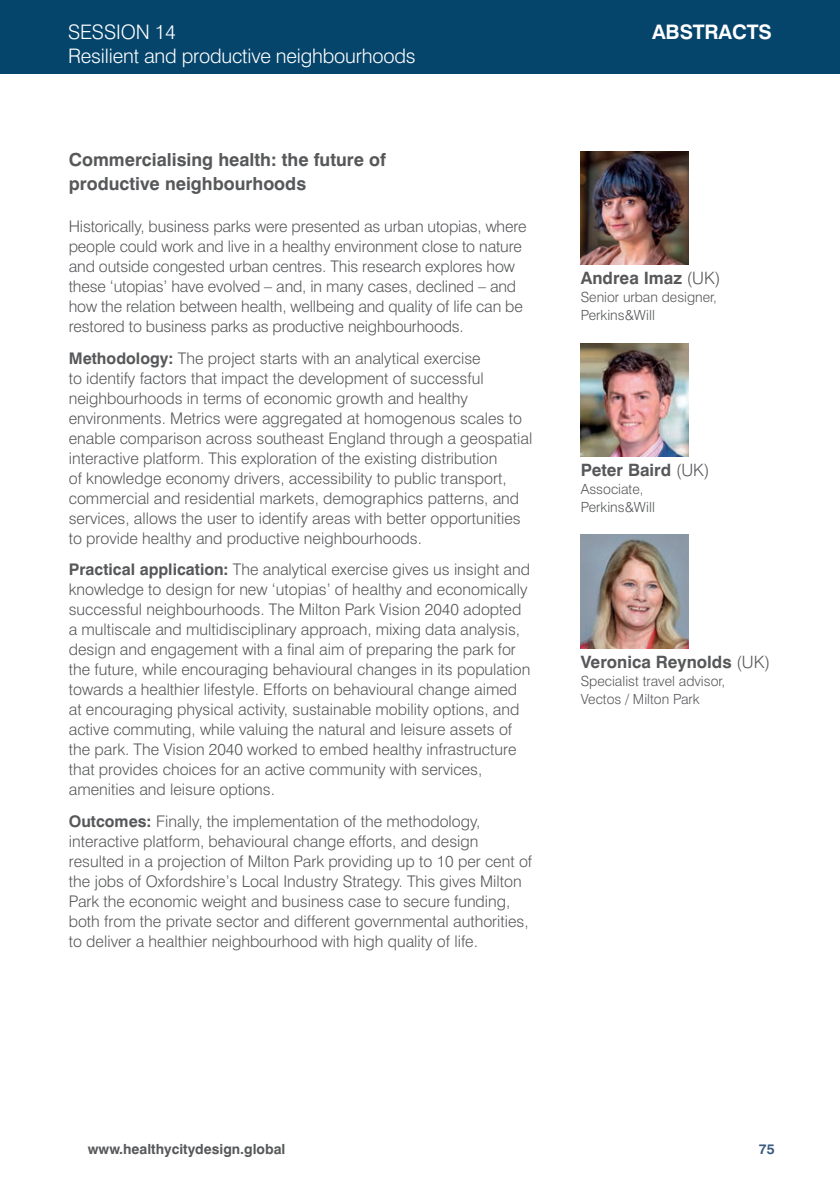
<style>
.page{position:relative;width:840px;height:1191px;background:#fff}
.page>*{position:absolute;margin:0;border:0;box-sizing:border-box;transform-origin:0 0}
.t1{font:300 20px "Swiss 721 BT";letter-spacing:-.01em;color:#fff}
.t2{font:700 20px "Swiss 721 BT";letter-spacing:-.01em;color:#fff}
.t3{font:700 18px/24px "Swiss 721 BT";color:#57585a}
.t4{font:700 17px "Swiss 721 BT";color:#57585a}
.t5{font:300 16px/20px "Swiss 721 BT";color:#57585a}
.t6{font:300 14px/18px "Swiss 721 BT";color:#57585a}
.t7{font:700 14px "Swiss 721 BT";color:#57585a}
.t8{font:700 14px "Swiss 721 BT";color:#3b5c80}
.s1{font-weight:700}
.s2{font-weight:300}
</style>
<div class="page">
<div style="left:0;top:0;width:839px;height:73px;background:#05456c"></div>
<img style="left:580px;top:151px;width:108px;height:114px">
<img style="left:580px;top:343px;width:108px;height:113px">
<img style="left:580px;top:534px;width:108px;height:114px">
<p class="t1" style="left:68px;top:19px;width:109px">SESSION 14</p>
<p class="t2" style="left:651px;top:19px;width:121px">ABSTRACTS</p>
<p class="t1" style="left:68px;top:43px;width:349px">Resilient and productive neighbourhoods</p>
<p class="t3" style="left:69px;top:147px;width:318px">Commercialising health: the future of productive neighbourhoods</p>
<p class="t5" style="left:69px;top:216px;width:459px">Historically, business parks were presented as urban utopias, where people could work and live in a healthy environment close to nature and outside congested urban centres. This research explores how these ‘utopias’ have evolved – and, in many cases, declined – and how the relation between health, wellbeing and quality of life can be restored to business parks as productive neighbourhoods.</p>
<p class="t5" style="left:69px;top:348px;width:464px"><span class="s1">Methodology:</span> The project starts with an analytical exercise<br>to identify factors that impact the development of successful neighbourhoods in terms of economic growth and healthy environments. Metrics were aggregated at homogenous scales to enable comparison across southeast England through a geospatial interactive platform. This exploration of the existing distribution<br>of knowledge economy drivers, accessibility to public transport, commercial and residential markets, demographics patterns, and services, allows the user to identify areas with better opportunities to provide healthy and productive neighbourhoods.</p>
<p class="t5" style="left:69px;top:559px;width:463px"><span class="s1">Practical application:</span> The analytical exercise gives us insight and knowledge to design for new ‘utopias’ of healthy and economically successful neighbourhoods. The Milton Park Vision 2040 adopted a multiscale and multidisciplinary approach, mixing data analysis, design and engagement with a final aim of preparing the park for the future, while encouraging behavioural changes in its population towards a healthier lifestyle. Efforts on behavioural change aimed at encouraging physical activity, sustainable mobility options, and active commuting, while valuing the natural and leisure assets of the park. The Vision 2040 worked to embed healthy infrastructure that provides choices for an active community with services, amenities and leisure options.</p>
<p class="t5" style="left:69px;top:811px;width:464px"><span class="s1">Outcomes:</span> Finally, the implementation of the methodology, interactive platform, behavioural change efforts, and design resulted in a projection of Milton Park providing up to 10 per cent of the jobs of Oxfordshire’s Local Industry Strategy. This gives Milton Park the economic weight and business case to secure funding, both from the private sector and different governmental authorities, to deliver a healthier neighbourhood with high quality of life.</p>
<p class="t4" style="left:580px;top:268px;width:141px">Andrea Imaz <span class="s2">(UK)</span></p>
<p class="t6" style="left:580px;top:288px;width:137px">Senior urban designer,<br>Perkins&amp;Will</p>
<p class="t4" style="left:580px;top:460px;width:130px">Peter Baird <span class="s2">(UK)</span></p>
<p class="t6" style="left:580px;top:480px;width:76px">Associate,<br>Perkins&amp;Will</p>
<p class="t4" style="left:580px;top:651px;width:191px">Veronica Reynolds <span class="s2">(UK)</span></p>
<p class="t6" style="left:580px;top:671px;width:146px">Specialist travel advisor,<br>Vectos / Milton Park</p>
<p class="t7" style="left:88px;top:1140px;width:199px">www.healthycitydesign.global</p>
<p class="t8" style="left:758px;top:1140px;width:17px">75</p>
</div>
